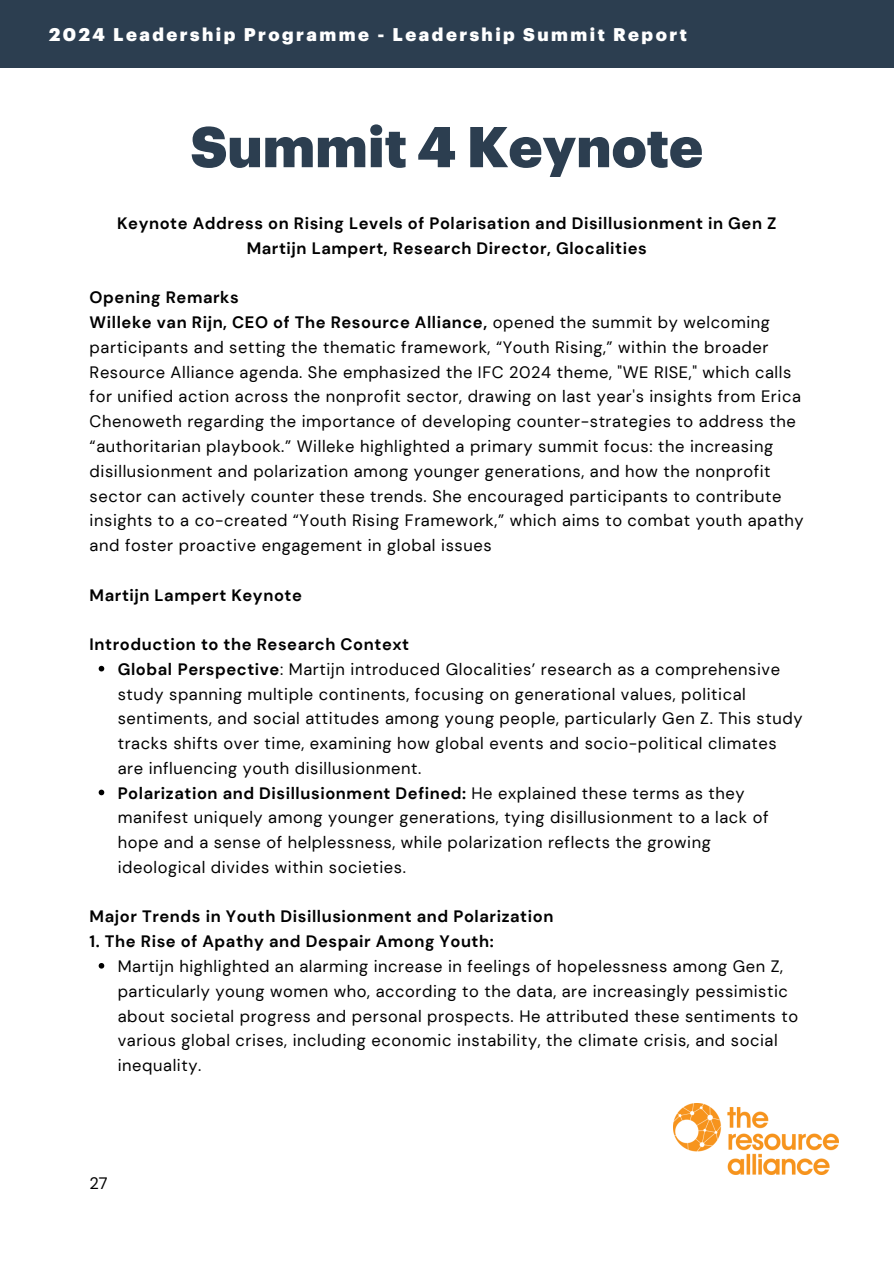
<style>
.page{position:relative;width:894px;height:1264px;background:#fff}
.page>*{position:absolute;margin:0;border:0;box-sizing:border-box;transform-origin:0 0}
.t1{font:900 56.25px "Graphik";color:#2c3e50}
.t2{font:900 18px "Graphik";letter-spacing:.135em;color:#fff}
.t3{font:16.5px/24.8px "DM Sans";letter-spacing:.035em;color:#000}
.t4{font:700 16.5px/24.8px "DM Sans";letter-spacing:.035em;color:#000;text-align:center}
.s1{font-weight:700}
</style>
<div class="page">
<svg style="left:99px;top:666px;width:5px;height:5px"></svg>
<svg style="left:99px;top:789px;width:5px;height:6px"></svg>
<svg style="left:99px;top:963px;width:5px;height:5px"></svg>
<div style="left:0;top:0;width:893px;height:68px;background:#2c3e50"></div>
<img style="left:673px;top:1103px;width:165px;height:71px">
<p class="t2" style="left:49px;top:26px;width:639px">2024 Leadership Programme - Leadership Summit Report</p>
<h2 class="t1" style="left:190px;top:121px;width:513px">Summit 4 Keynote</h2>
<h2 class="t4" style="left:117px;top:211px;width:660px">Keynote Address on Rising Levels of Polarisation and Disillusionment in Gen Z<br>Martijn Lampert, Research Director, Glocalities</h2>
<h1 class="t4" style="left:90px;top:285px;width:151px">Opening Remarks</h1>
<h2 class="t3" style="left:90px;top:310px;width:715px"><span class="s1">Willeke van Rijn, CEO of The Resource Alliance,</span> opened the summit by welcoming participants and setting the thematic framework, “Youth Rising,” within the broader Resource Alliance agenda. She emphasized the IFC 2024 theme, "WE RISE," which calls for unified action across the nonprofit sector, drawing on last year's insights from Erica Chenoweth regarding the importance of developing counter-strategies to address the “authoritarian playbook.” Willeke highlighted a primary summit focus: the increasing disillusionment and polarization among younger generations, and how the nonprofit sector can actively counter these trends. She encouraged participants to contribute insights to a co-created “Youth Rising Framework,” which aims to combat youth apathy and foster proactive engagement in global issues</h2>
<p class="t4" style="left:90px;top:582px;width:214px">Martijn Lampert Keynote</p>
<p class="t4" style="left:90px;top:632px;width:321px">Introduction to the Research Context</p>
<h2 class="t3" style="left:118px;top:657px;width:686px"><span class="s1">Global Perspective</span>: Martijn introduced Glocalities’ research as a comprehensive study spanning multiple continents, focusing on generational values, political sentiments, and social attitudes among young people, particularly Gen Z. This study tracks shifts over time, examining how global events and socio-political climates are influencing youth disillusionment.</h2>
<h2 class="t3" style="left:118px;top:780px;width:652px"><span class="s1">Polarization and Disillusionment Defined:</span> He explained these terms as they manifest uniquely among younger generations, tying disillusionment to a lack of hope and a sense of helplessness, while polarization reflects the growing ideological divides within societies.</h2>
<p class="t4" style="left:90px;top:904px;width:465px">Major Trends in Youth Disillusionment and Polarization</p>
<p class="t4" style="left:90px;top:929px;width:405px">1. The Rise of Apathy and Despair Among Youth:</p>
<p class="t3" style="left:118px;top:954px;width:681px">Martijn highlighted an alarming increase in feelings of hopelessness among Gen Z, particularly young women who, according to the data, are increasingly pessimistic about societal progress and personal prospects. He attributed these sentiments to various global crises, including economic instability, the climate crisis, and social inequality.</p>
<p class="t3" style="left:89px;top:1171px;width:20px">27</p>
</div>
